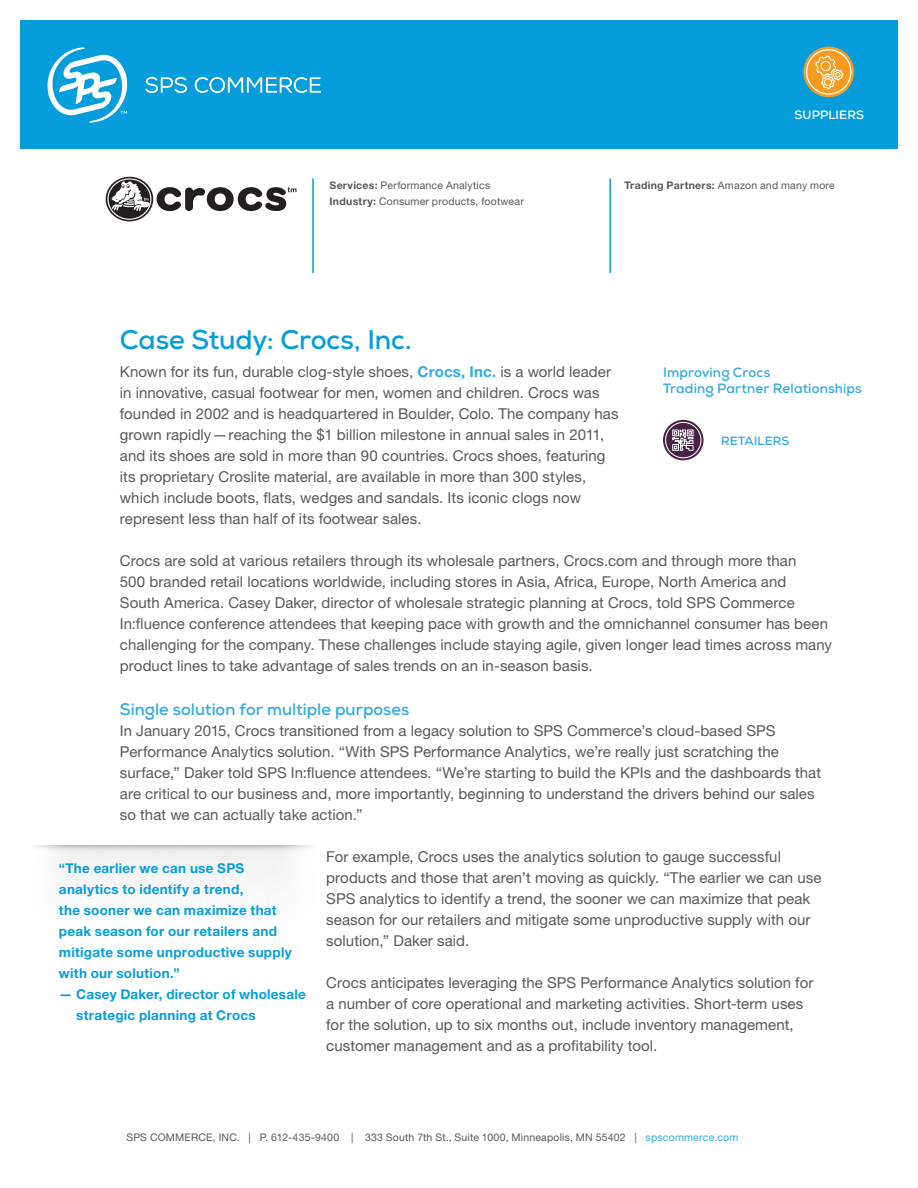
<style>
.page{position:relative;width:918px;height:1188px;background:#fff}
.page>*{position:absolute;margin:0;border:0;box-sizing:border-box;transform-origin:0 0}
.H1_Blue{font:700 27px "Nexa";letter-spacing:-.01em;color:#069ddc}
.H2_Space_Before{font:700 16.5px "Nexa";color:#30aae1}
.Body_with_Space{font:15px/21px "Helvetica Neue LT Std";letter-spacing:.005em;color:#57585a}
.Body_No_Space{font:15px/21px "Helvetica Neue LT Std";letter-spacing:.005em;color:#57585a}
.Pullquote_Blue{font:700 13.5px/21px "Helvetica Neue LT Std";letter-spacing:.02em;color:#069ddc}
.Sidebar_head{font:700 13.5px/16.5px "Nexa";letter-spacing:.01em;color:#30aae1}
.Sidebar_text{font:700 12px "Nexa";letter-spacing:.01em;color:#30aae1}
.t1{font:700 12px "Nexa";letter-spacing:.01em;color:#fff}
.Company_Info{font:10.5px "Helvetica Neue LT Std";letter-spacing:.02em;color:#57585a}
.s1{font-weight:700}
.s2{font-weight:700;color:#30aae1}
.s3{color:#30aae1}
</style>
<div class="page">
<div style="left:20px;top:20px;width:878px;height:128px;background:#069ddc"></div>
<svg style="left:145px;top:77px;width:42px;height:16px"></svg>
<svg style="left:195px;top:77px;width:126px;height:16px"></svg>
<svg style="left:47px;top:47px;width:80px;height:76px"></svg>
<hr style="left:312px;top:178px;width:2px;height:95px;background:#069ddc">
<hr style="left:609px;top:178px;width:2px;height:95px;background:#069ddc">
<svg style="left:663px;top:419px;width:41px;height:42px"></svg>
<svg style="left:665px;top:422px;width:37px;height:36px"></svg>
<svg style="left:106px;top:177px;width:47px;height:44px"></svg>
<svg style="left:107px;top:178px;width:44px;height:42px"></svg>
<svg style="left:157px;top:187px;width:139px;height:24px"></svg>
<svg style="left:803px;top:46px;width:52px;height:52px"></svg>
<p class="Company_Info" style="left:330px;top:179px;width:162px"><span class="s1">Services:</span> Performance Analytics</p>
<p class="Company_Info" style="left:330px;top:195px;width:196px"><span class="s1">Industry:</span> Consumer products, footwear</p>
<p class="t1" style="left:795px;top:108px;width:71px">SUPPLIERS</p>
<p class="Company_Info" style="left:624px;top:179px;width:212px"><span class="s1">Trading Partners:</span> Amazon and many more</p>
<p class="H1_Blue" style="left:120px;top:323px;width:293px">Case Study: Crocs, Inc.</p>
<p class="Body_with_Space" style="left:120px;top:361px;width:500px">Known for its fun, durable clog-style shoes, <span class="s2">Crocs, Inc.</span> is a world leader in innovative, casual footwear for men, women and children. Crocs was founded in 2002 and is headquartered in Boulder, Colo. The company has grown rapidly—reaching the $1 billion milestone in annual sales in 2011, and its shoes are sold in more than 90 countries. Crocs shoes, featuring its proprietary Croslite material, are available in more than 300 styles, which include boots, flats, wedges and sandals. Its iconic clogs now represent less than half of its footwear sales.</p>
<p class="Body_No_Space" style="left:120px;top:550px;width:714px">Crocs are sold at various retailers through its wholesale partners, Crocs.com and through more than<br>500 branded retail locations worldwide, including stores in Asia, Africa, Europe, North America and<br>South America. Casey Daker, director of wholesale strategic planning at Crocs, told SPS Commerce In:fluence conference attendees that keeping pace with growth and the omnichannel consumer has been challenging for the company. These challenges include staying agile, given longer lead times across many product lines to take advantage of sales trends on an in-season basis.</p>
<p class="H2_Space_Before" style="left:120px;top:698px;width:291px">Single solution for multiple purposes</p>
<p class="Body_with_Space" style="left:120px;top:720px;width:703px">In January 2015, Crocs transitioned from a legacy solution to SPS Commerce’s cloud-based SPS Performance Analytics solution. “With SPS Performance Analytics, we’re really just scratching the surface,” Daker told SPS In:fluence attendees. “We’re starting to build the KPIs and the dashboards that are critical to our business and, more importantly, beginning to understand the drivers behind our sales so that we can actually take action.”</p>
<p class="Body_with_Space" style="left:326px;top:846px;width:497px">For example, Crocs uses the analytics solution to gauge successful products and those that aren’t moving as quickly. “The earlier we can use SPS analytics to identify a trend, the sooner we can maximize that peak season for our retailers and mitigate some unproductive supply with our solution,” Daker said.</p>
<p class="Body_with_Space" style="left:326px;top:972px;width:489px">Crocs anticipates leveraging the SPS Performance Analytics solution for a number of core operational and marketing activities. Short-term uses for the solution, up to six months out, include inventory management, customer management and as a profitability tool.</p>
<p class="Sidebar_head" style="left:663px;top:364px;width:200px">Improving Crocs<br>Trading Partner Relationships</p>
<p class="Sidebar_text" style="left:721px;top:433px;width:70px">RETAILERS</p>
<p class="Pullquote_Blue" style="left:59px;top:857px;width:234px">“The earlier we can use SPS analytics to identify a trend,<br>the sooner we can maximize that peak season for our retailers and mitigate some unproductive supply with our solution.”</p>
<p class="Pullquote_Blue" style="left:76px;top:983px;width:231px;text-indent:-17px">— Casey Daker, director of wholesale strategic planning at Crocs</p>
<p class="Company_Info" style="left:126px;top:1132px;width:614px">SPS COMMERCE, INC. | P. 612-435-9400 | 333 South 7th St., Suite 1000, Minneapolis, MN 55402 | <span class="s3">spscommerce.com</span></p>
</div>
